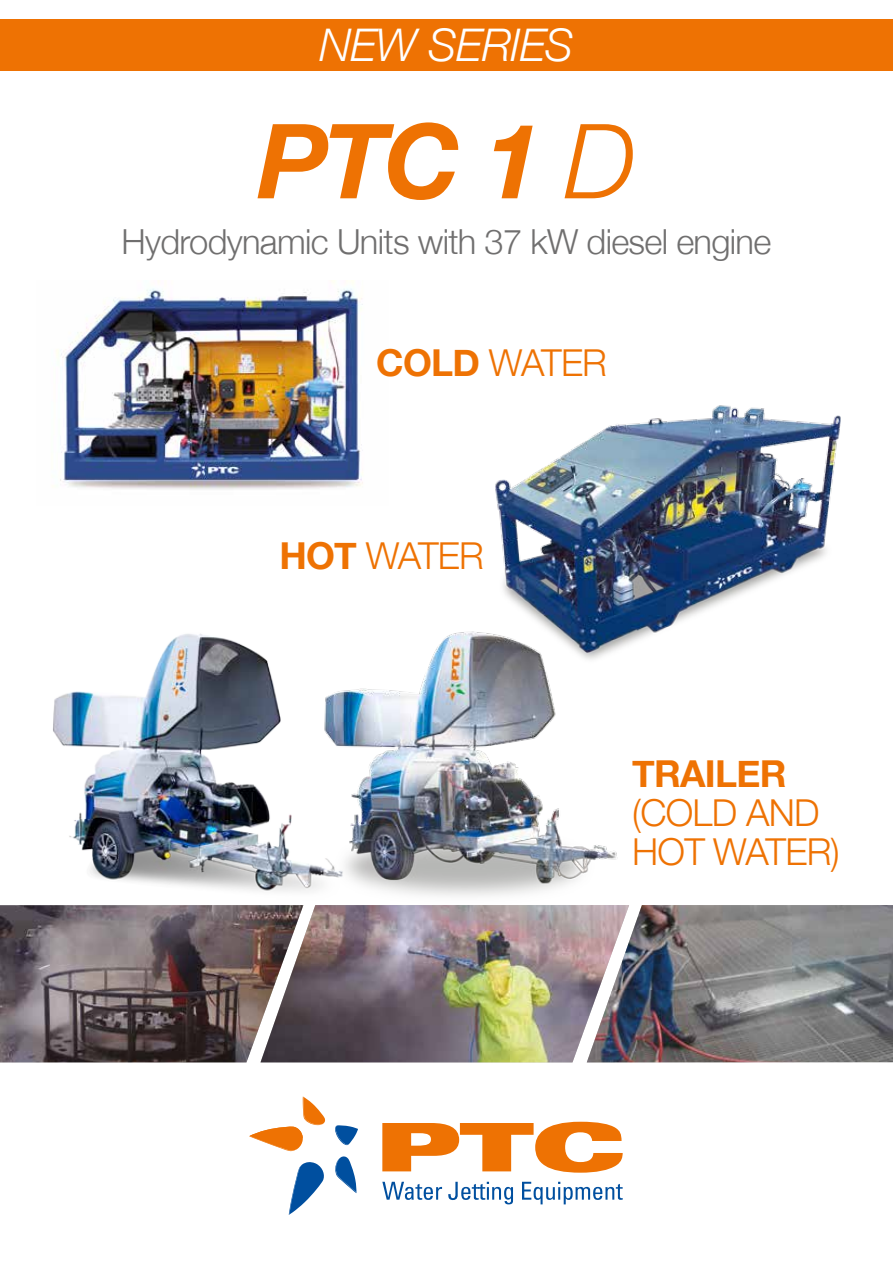
<style>
.page{position:relative;width:893px;height:1263px;background:#fff}
.page>*{position:absolute;margin:0;border:0;box-sizing:border-box;transform-origin:0 0}
.t1{font:italic 700 103.8px "Helvetica Neue";color:#ee7203}
.t2{font:italic 300 45px "Helvetica Neue";letter-spacing:-.01em;color:#fff}
.t3{font:300 37.05px/39px "Helvetica Neue";letter-spacing:-.02em;color:#ee7203}
.t4{font:700 37.05px "Helvetica Neue";letter-spacing:-.02em;color:#ee7203}
.t5{font:300 34.5px "Helvetica Neue";letter-spacing:-.02em;color:#706f6f}
.s1{font-weight:300}
.s2{font-weight:700}
</style>
<div class="page">
<div style="left:0;top:19px;width:893px;height:51px;background:#ee7203"></div>
<img style="left:56px;top:280px;width:307px;height:210px">
<img style="left:495px;top:405px;width:346px;height:206px">
<img style="left:303px;top:918px;width:284px;height:144px">
<img style="left:0;top:924px;width:303px;height:138px">
<img style="left:587px;top:905px;width:306px;height:157px">
<svg style="left:382px;top:1122px;width:241px;height:51px"></svg>
<svg style="left:335px;top:1125px;width:23px;height:20px"></svg>
<svg style="left:335px;top:1156px;width:21px;height:37px"></svg>
<svg style="left:289px;top:1162px;width:35px;height:53px"></svg>
<svg style="left:249px;top:1096px;width:77px;height:55px"></svg>
<svg style="left:382px;top:1182px;width:241px;height:22px"></svg>
<img style="left:0;top:634px;width:442px;height:290px">
<img style="left:227px;top:601px;width:477px;height:317px">
<h2 class="t2" style="left:319px;top:9px;width:256px">NEW SERIES</h2>
<h1 class="t1" style="left:258px;top:80px;width:379px">PTC 1 <span class="s1">D</span></h1>
<p class="t5" style="left:122px;top:214px;width:651px">Hydrodynamic Units with 37 kW diesel engine</p>
<p class="t3" style="left:376px;top:341px;width:232px"><span class="s2">COLD</span> WATER</p>
<p class="t3" style="left:279px;top:533px;width:206px"><span class="s2">HOT</span> WATER</p>
<p class="t4" style="left:632px;top:744px;width:156px">TRAILER</p>
<p class="t3" style="left:632px;top:790px;width:209px">(COLD AND<br>HOT WATER)</p>
</div>
